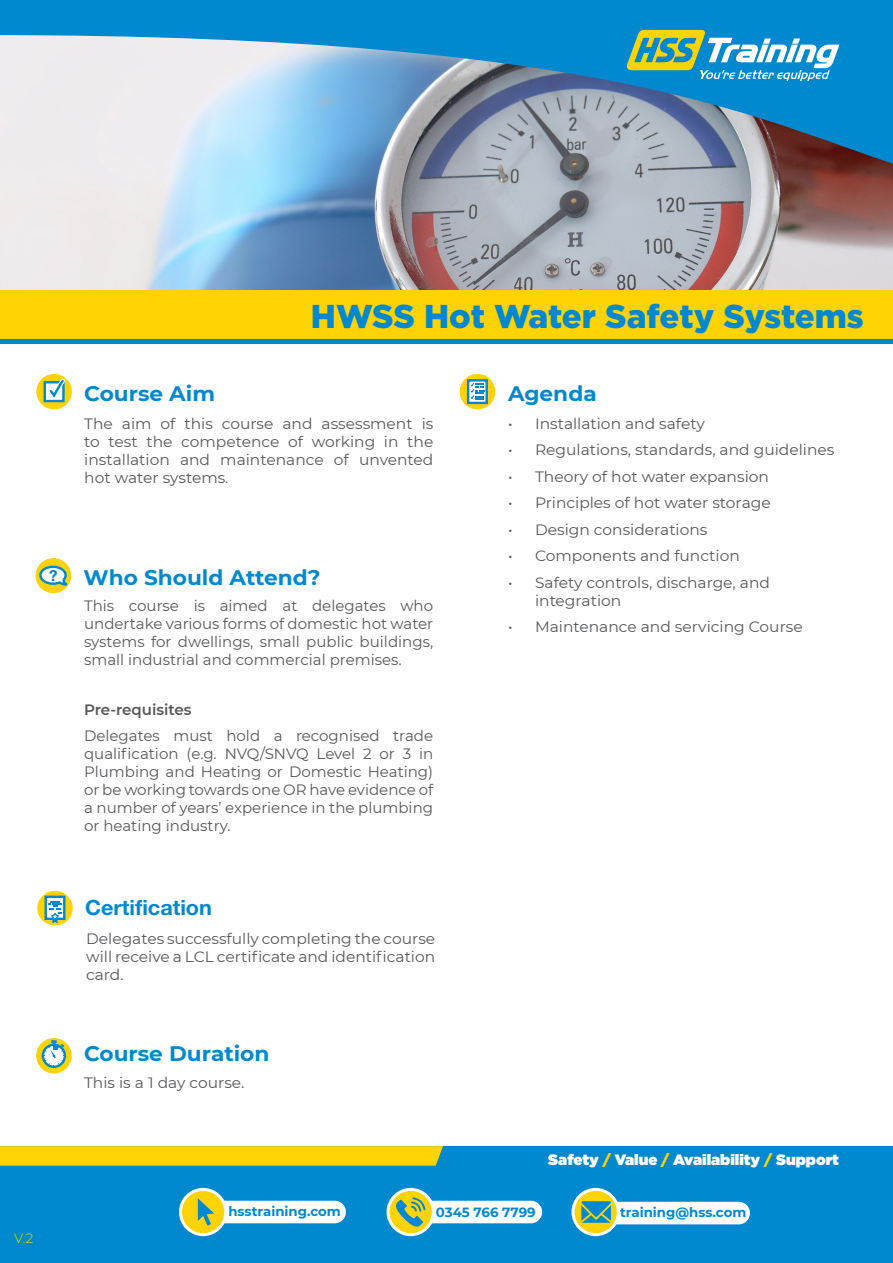
<style>
.page{position:relative;width:893px;height:1263px;background:#fff}
.page>*{position:absolute;margin:0;border:0;box-sizing:border-box;transform-origin:0 0}
.t1{font:900 33px "Gotham";letter-spacing:-.005em;color:#0089cf}
.t2{font:700 21px "Montserrat";color:#0089cf}
.t3{font:700 21px "Helvetica Neue";color:#0089cf}
.t4{font:700 15.15px "Helvetica Neue";color:#0089cf}
.t5{font:15px/18px "Montserrat";color:#57585a;text-align:justify}
.t6{font:900 15px "Gotham";color:#fff}
.t7{font:600 15px "Montserrat";color:#57585a}
.t8{font:300 13.5px "Montserrat";color:#fed304}
.t9{font:700 13.35px "Montserrat";color:#0089cf}
.s1{color:#fed304}
</style>
<div class="page">
<img style="left:0;top:168px;width:893px;height:122px">
<div style="left:0;top:1146px;width:893px;height:117px;background:#0089cf"></div>
<svg style="left:0;top:0;width:893px;height:168px;background:#6ea9cd"></svg>
<svg style="left:626px;top:30px;width:213px;height:51px;background:#5bacb7"></svg>
<div style="left:0;top:290px;width:893px;height:50px;background:#fed304"></div>
<div style="left:411px;top:1201px;width:131px;height:22px;background:#fff;border-radius:11px"></div>
<div style="left:204px;top:1201px;width:142px;height:22px;background:#fff;border-radius:11px"></div>
<svg style="left:180px;top:1189px;width:46px;height:45px"></svg>
<div style="left:179px;top:1188px;width:48px;height:48px;border:3px solid #fff;border-radius:50%"></div>
<svg style="left:198px;top:1198px;width:16px;height:28px"></svg>
<svg style="left:388px;top:1189px;width:45px;height:45px"></svg>
<div style="left:387px;top:1188px;width:48px;height:48px;border:3px solid #fff;border-radius:50%"></div>
<svg style="left:390px;top:1196px;width:36px;height:36px"></svg>
<hr style="left:0;top:340px;width:893px;height:4px;background:#0089cf">
<svg style="left:36px;top:374px;width:36px;height:35px"></svg>
<svg style="left:44px;top:375px;width:25px;height:33px"></svg>
<div style="left:596px;top:1202px;width:154px;height:22px;background:#fff;border-radius:11px"></div>
<svg style="left:573px;top:1189px;width:45px;height:45px"></svg>
<div style="left:571px;top:1188px;width:49px;height:48px;border:3px solid #fff;border-radius:50%"></div>
<svg style="left:578px;top:1201px;width:36px;height:23px"></svg>
<div style="left:0;top:1146px;width:443px;height:19px;background:#fed304"></div>
<div style="left:36px;top:1038px;width:36px;height:35px;background:#fed304;border-radius:50%"></div>
<div style="left:42px;top:1043px;width:24px;height:25px;border:2px solid #0089cf;border-radius:50%"></div>
<svg style="left:43px;top:1040px;width:22px;height:26px"></svg>
<div style="left:37px;top:891px;width:36px;height:34px;background:#fed304;border-radius:50%"></div>
<svg style="left:43px;top:894px;width:24px;height:30px"></svg>
<svg style="left:460px;top:374px;width:35px;height:35px"></svg>
<div style="left:467px;top:379px;width:21px;height:25px;background:#fff;border:2px solid #0089cf"></div>
<svg style="left:470px;top:383px;width:14px;height:17px"></svg>
<div style="left:36px;top:558px;width:35px;height:35px;background:#fed304;border-radius:50%"></div>
<svg style="left:38px;top:564px;width:34px;height:23px"></svg>
<p class="t2" style="left:84px;top:379px;width:132px">Course Aim</p>
<p class="t1" style="left:311px;top:294px;width:554px">HWSS Hot Water Safety Systems</p>
<p class="t2" style="left:508px;top:379px;width:90px">Agenda</p>
<p class="t5" style="left:84px;top:414px;width:351px">The aim of this course and assessment is to test the competence of working in the installation and maintenance of unvented hot water systems.</p>
<p class="t4" style="left:49px;top:566px;width:10px">?</p>
<p class="t2" style="left:84px;top:563px;width:239px">Who Should Attend?</p>
<p class="t5" style="left:84px;top:596px;width:351px">This course is aimed at delegates who undertake various forms of domestic hot water systems for dwellings, small public buildings, small industrial and commercial premises.</p>
<p class="t7" style="left:84px;top:699px;width:109px">Pre-requisites</p>
<p class="t5" style="left:84px;top:726px;width:351px">Delegates must hold a recognised trade qualification (e.g. NVQ/SNVQ Level 2 or 3 in Plumbing and Heating or Domestic Heating) or be working towards one OR have evidence of a number of years’ experience in the plumbing or heating industry.</p>
<p class="t5" style="left:508px;top:414px;width:198px">• Installation and safety</p>
<p class="t5" style="left:508px;top:440px;width:328px">• Regulations, standards, and guidelines</p>
<p class="t5" style="left:508px;top:467px;width:262px">• Theory of hot water expansion</p>
<p class="t5" style="left:508px;top:493px;width:264px">• Principles of hot water storage</p>
<p class="t5" style="left:508px;top:520px;width:201px">• Design considerations</p>
<p class="t5" style="left:508px;top:546px;width:233px">• Components and function</p>
<p class="t5" style="left:535px;top:573px;width:236px;text-indent:-27px">• Safety controls, discharge, and integration</p>
<p class="t5" style="left:508px;top:617px;width:296px">• Maintenance and servicing Course</p>
<p class="t8" style="left:14px;top:1229px;width:21px">V.2</p>
<p class="t3" style="left:85px;top:894px;width:128px">Certification</p>
<p class="t5" style="left:86px;top:929px;width:351px">Delegates successfully completing the course will receive a LCL certificate and identification card.</p>
<p class="t2" style="left:84px;top:1038px;width:187px">Course Duration</p>
<p class="t5" style="left:84px;top:1073px;width:162px">This is a 1 day course.</p>
<p class="t6" style="left:548px;top:1148px;width:292px">Safety <span class="s1">/</span> Value <span class="s1">/</span> Availability <span class="s1">/</span> Support</p>
<p class="t9" style="left:228px;top:1202px;width:114px">hsstraining.com</p>
<p class="t9" style="left:436px;top:1202px;width:101px">0345 766 7799</p>
<p class="t9" style="left:620px;top:1202px;width:128px">training@hss.com</p>
</div>
